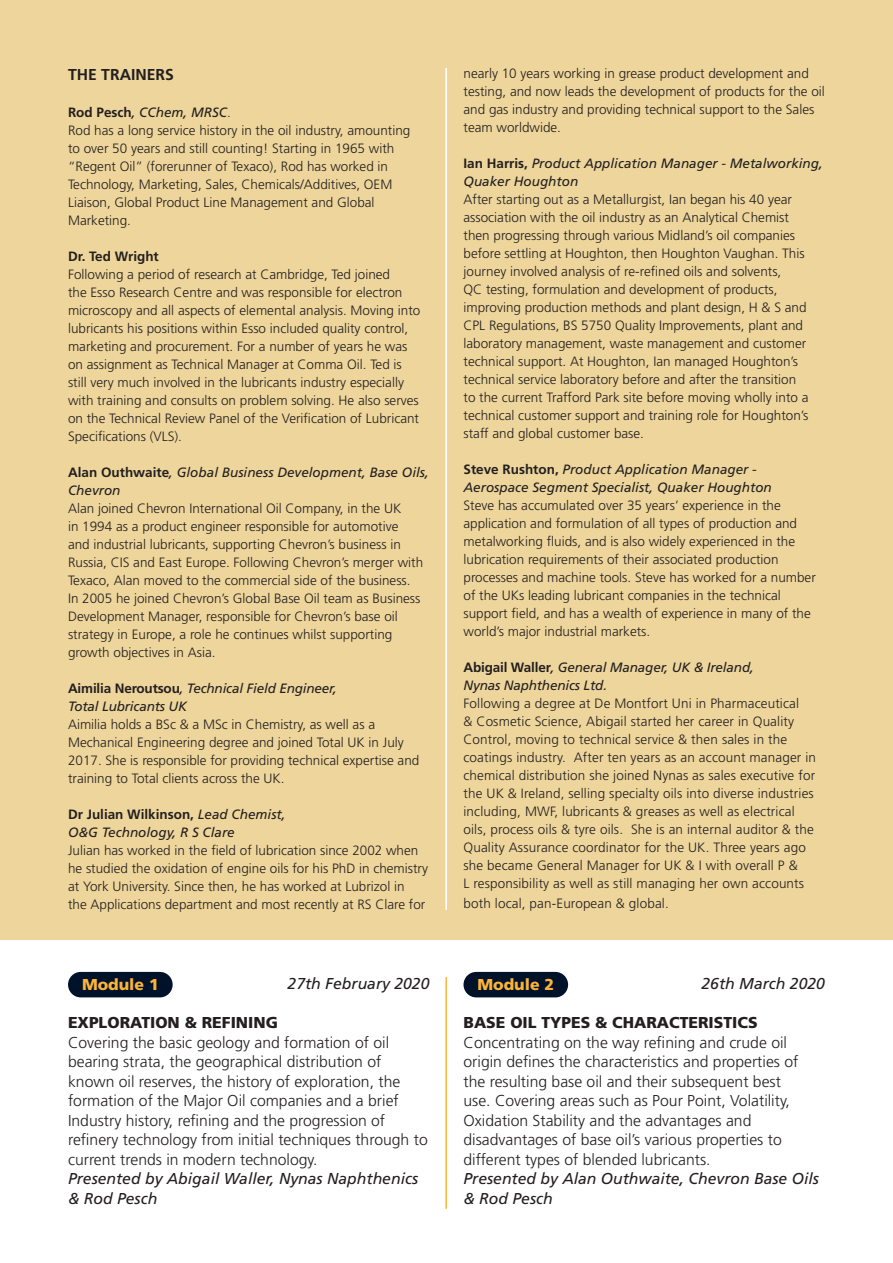
<style>
.page{position:relative;width:893px;height:1263px;background:#fff}
.page>*{position:absolute;margin:0;border:0;box-sizing:border-box;transform-origin:0 0}
.t1{font:300 15.75px/19.5px "Frutiger";color:#231f20}
.t2{font:italic 15.75px/19.5px "Frutiger";color:#231f20}
.t3{font:900 15.75px "Frutiger";color:#231f20}
.t4{font:900 15.75px "Frutiger";color:#fcb338}
.t5{font:700 15.75px "Frutiger";color:#231f20}
.t6{font:300 13.5px/18px "Frutiger";color:#231f20}
.t7{font:italic 13.5px/18px "Frutiger";color:#231f20}
.t8{font:700 13.5px "Frutiger";color:#231f20}
.s1{font-weight:700;font-style:normal}
.s2{font-weight:300;font-style:normal}
.s3{font-weight:400;font-style:italic}
</style>
<div class="page">
<div style="left:0;top:0;width:893px;height:940px;background:#edd59b"></div>
<div style="left:68px;top:972px;width:105px;height:25px;background:#001229;border-radius:13px"></div>
<div style="left:463px;top:972px;width:105px;height:25px;background:#001229;border-radius:13px"></div>
<hr style="left:445px;top:68px;width:2px;height:842px;background:#fff">
<hr style="left:445px;top:977px;width:2px;height:232px;background:#fcb338">
<p class="t5" style="left:68px;top:65px;width:107px">THE TRAINERS</p>
<p class="t7" style="left:68px;top:104px;width:164px"><span class="s1">Rod Pesch</span>, CChem, MRSC<span class="s2">.</span></p>
<p class="t6" style="left:68px;top:122px;width:344px">Rod has a long service history in the oil industry, amounting to over 50 years and still counting! Starting in 1965 with “Regent Oil” (forerunner of Texaco), Rod has worked in Technology, Marketing, Sales, Chemicals/Additives, OEM Liaison, Global Product Line Management and Global Marketing.</p>
<p class="t8" style="left:68px;top:249px;width:92px">Dr. Ted Wright</p>
<p class="t6" style="left:68px;top:266px;width:354px">Following a period of research at Cambridge, Ted joined<br>the Esso Research Centre and was responsible for electron microscopy and all aspects of elemental analysis. Moving into lubricants his positions within Esso included quality control, marketing and procurement. For a number of years he was on assignment as Technical Manager at Comma Oil. Ted is still very much involved in the lubricants industry especially with training and consults on problem solving. He also serves on the Technical Review Panel of the Verification of Lubricant Specifications (VLS).</p>
<p class="t7" style="left:68px;top:464px;width:362px"><span class="s1">Alan Outhwaite</span>, Global Business Development, Base Oils,<br>Chevron</p>
<p class="t6" style="left:68px;top:500px;width:357px">Alan joined Chevron International Oil Company, in the UK<br>in 1994 as a product engineer responsible for automotive and industrial lubricants, supporting Chevron’s business in Russia, CIS and East Europe. Following Chevron’s merger with Texaco, Alan moved to the commercial side of the business.<br>In 2005 he joined Chevron’s Global Base Oil team as Business Development Manager, responsible for Chevron’s base oil strategy in Europe, a role he continues whilst supporting growth objectives in Asia.</p>
<p class="t7" style="left:68px;top:680px;width:270px"><span class="s1">Aimilia Neroutsou</span>, Technical Field Engineer,</p>
<p class="t7" style="left:68px;top:698px;width:121px">Total Lubricants UK</p>
<p class="t6" style="left:68px;top:716px;width:353px">Aimilia holds a BSc &amp; a MSc in Chemistry, as well as a Mechanical Engineering degree and joined Total UK in July 2017. She is responsible for providing technical expertise and training to Total clients across the UK.</p>
<p class="t8" style="left:68px;top:807px;width:219px">Dr Julian Wilkinson, <span class="s3">Lead Chemist,</span></p>
<p class="t7" style="left:68px;top:824px;width:168px">O&amp;G Technology, R S Clare</p>
<p class="t6" style="left:68px;top:842px;width:362px">Julian has worked in the field of lubrication since 2002 when he studied the oxidation of engine oils for his PhD in chemistry at York University. Since then, he has worked at Lubrizol in<br>the Applications department and most recently at RS Clare for</p>
<p class="t6" style="left:463px;top:65px;width:363px">nearly 10 years working in grease product development and testing, and now leads the development of products for the oil and gas industry and providing technical support to the Sales team worldwide.</p>
<p class="t7" style="left:463px;top:155px;width:361px"><span class="s1">Ian Harris,</span> Product Application Manager - Metalworking,<br>Quaker Houghton</p>
<p class="t6" style="left:463px;top:191px;width:347px">After starting out as a Metallurgist, Ian began his 40 year association with the oil industry as an Analytical Chemist then progressing through various Midland’s oil companies before settling at Houghton, then Houghton Vaughan. This journey involved analysis of re-refined oils and solvents,<br>QC testing, formulation and development of products, improving production methods and plant design, H &amp; S and CPL Regulations, BS 5750 Quality Improvements, plant and laboratory management, waste management and customer technical support. At Houghton, Ian managed Houghton’s technical service laboratory before and after the transition to the current Trafford Park site before moving wholly into a technical customer support and training role for Houghton’s staff and global customer base.</p>
<p class="t7" style="left:463px;top:461px;width:310px"><span class="s1">Steve Rushton,</span> Product Application Manager -<br>Aerospace Segment Specialist, Quaker Houghton</p>
<p class="t6" style="left:463px;top:497px;width:354px">Steve has accumulated over 35 years’ experience in the application and formulation of all types of production and metalworking fluids, and is also widely experienced in the lubrication requirements of their associated production processes and machine tools. Steve has worked for a number of the UKs leading lubricant companies in the technical support field, and has a wealth of experience in many of the world’s major industrial markets.</p>
<p class="t7" style="left:463px;top:659px;width:292px"><span class="s1">Abigail Waller</span>, General Manager, UK &amp; Ireland,</p>
<p class="t7" style="left:463px;top:677px;width:145px">Nynas Naphthenics Ltd.</p>
<p class="t6" style="left:463px;top:695px;width:354px">Following a degree at De Montfort Uni in Pharmaceutical<br>&amp; Cosmetic Science, Abigail started her career in Quality Control, moving to technical service &amp; then sales in the coatings industry. After ten years as an account manager in chemical distribution she joined Nynas as sales executive for the UK &amp; Ireland, selling specialty oils into diverse industries including, MWF, lubricants &amp; greases as well as electrical oils, process oils &amp; tyre oils. She is an internal auditor &amp; the Quality Assurance coordinator for the UK. Three years ago she became General Manager for UK &amp; I with overall P &amp;<br>L responsibility as well as still managing her own accounts</p>
<p class="t6" style="left:463px;top:894px;width:207px">both local, pan-European &amp; global.</p>
<p class="t2" style="left:288px;top:974px;width:143px">27th February 2020</p>
<p class="t2" style="left:701px;top:974px;width:125px">26th March 2020</p>
<p class="t3" style="left:463px;top:1013px;width:296px">BASE OIL TYPES &amp; CHARACTERISTICS</p>
<p class="t1" style="left:463px;top:1032px;width:336px">Concentrating on the way refining and crude oil origin defines the characteristics and properties of the resulting base oil and their subsequent best use. Covering areas such as Pour Point, Volatility, Oxidation Stability and the advantages and disadvantages of base oil’s various properties to different types of blended lubricants.</p>
<p class="t2" style="left:463px;top:1169px;width:357px">Presented by Alan Outhwaite, Chevron Base Oils &amp; Rod Pesch</p>
<p class="t4" style="left:82px;top:975px;width:78px">Module 1</p>
<p class="t4" style="left:477px;top:975px;width:78px">Module 2</p>
<p class="t3" style="left:68px;top:1013px;width:211px">EXPLORATION &amp; REFINING</p>
<p class="t1" style="left:68px;top:1032px;width:361px">Covering the basic geology and formation of oil bearing strata, the geographical distribution of known oil reserves, the history of exploration, the formation of the Major Oil companies and a brief Industry history, refining and the progression of refinery technology from initial techniques through to current trends in modern technology.</p>
<p class="t2" style="left:68px;top:1169px;width:352px">Presented by Abigail Waller, Nynas Naphthenics &amp; Rod Pesch</p>
</div>
